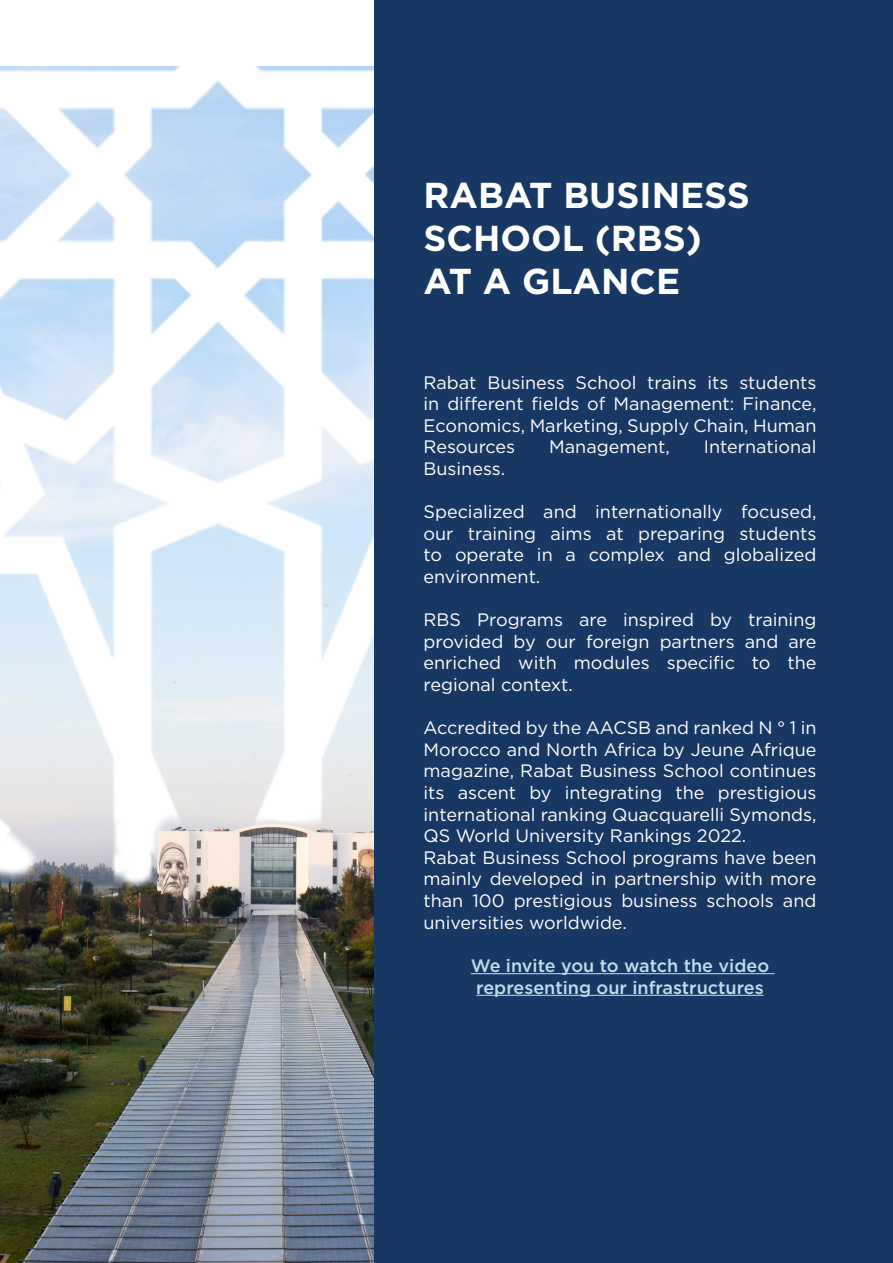
<style>
.page{position:relative;width:893px;height:1263px;background:#fff}
.page>*{position:absolute;margin:0;border:0;box-sizing:border-box;transform-origin:0 0}
.t1{font:700 36px/43.2px "Gotham";color:#fff}
.t2{font:18px/21.6px "Gotham";color:#fff;text-align:justify}
.t3{font:500 18px/21.6px "Gotham";color:#bedfe9;text-align:center}
</style>
<div class="page">
<img style="left:0;top:67px;width:374px;height:1196px">
<div style="left:374px;top:0;width:519px;height:1263px;background:#173863"></div>
<hr style="left:471px;top:973px;width:304px;height:1px;background:#bedfe9">
<hr style="left:476px;top:995px;width:288px;height:1px;background:#bedfe9">
<p class="t1" style="left:423px;top:173px;width:328px">RABAT BUSINESS<br>SCHOOL (RBS)<br>AT A GLANCE</p>
<p class="t2" style="left:423px;top:371px;width:394px">Rabat Business School trains its students in different fields of Management: Finance, Economics, Marketing, Supply Chain, Human Resources</p>
<p class="t2" style="left:549px;top:436px;width:122px">Management,</p>
<p class="t2" style="left:704px;top:436px;width:114px">International</p>
<p class="t2" style="left:423px;top:457px;width:83px">Business.</p>
<p class="t2" style="left:423px;top:501px;width:394px">Specialized and internationally focused, our training aims at preparing students to operate in a complex and globalized environment.</p>
<p class="t2" style="left:423px;top:609px;width:394px">RBS Programs are inspired by training provided by our foreign partners and are enriched with modules specific to the regional context.</p>
<p class="t2" style="left:423px;top:717px;width:394px">Accredited by the AACSB and ranked N ° 1 in Morocco and North Africa by Jeune Afrique magazine, Rabat Business School continues its ascent by integrating the prestigious international ranking Quacquarelli Symonds, QS World University Rankings 2022.</p>
<p class="t2" style="left:423px;top:846px;width:394px">Rabat Business School programs have been mainly developed in partnership with more than 100 prestigious business schools and universities worldwide.</p>
<p class="t3" style="left:471px;top:954px;width:300px">We invite you to watch the video representing our infrastructures</p>
</div>
